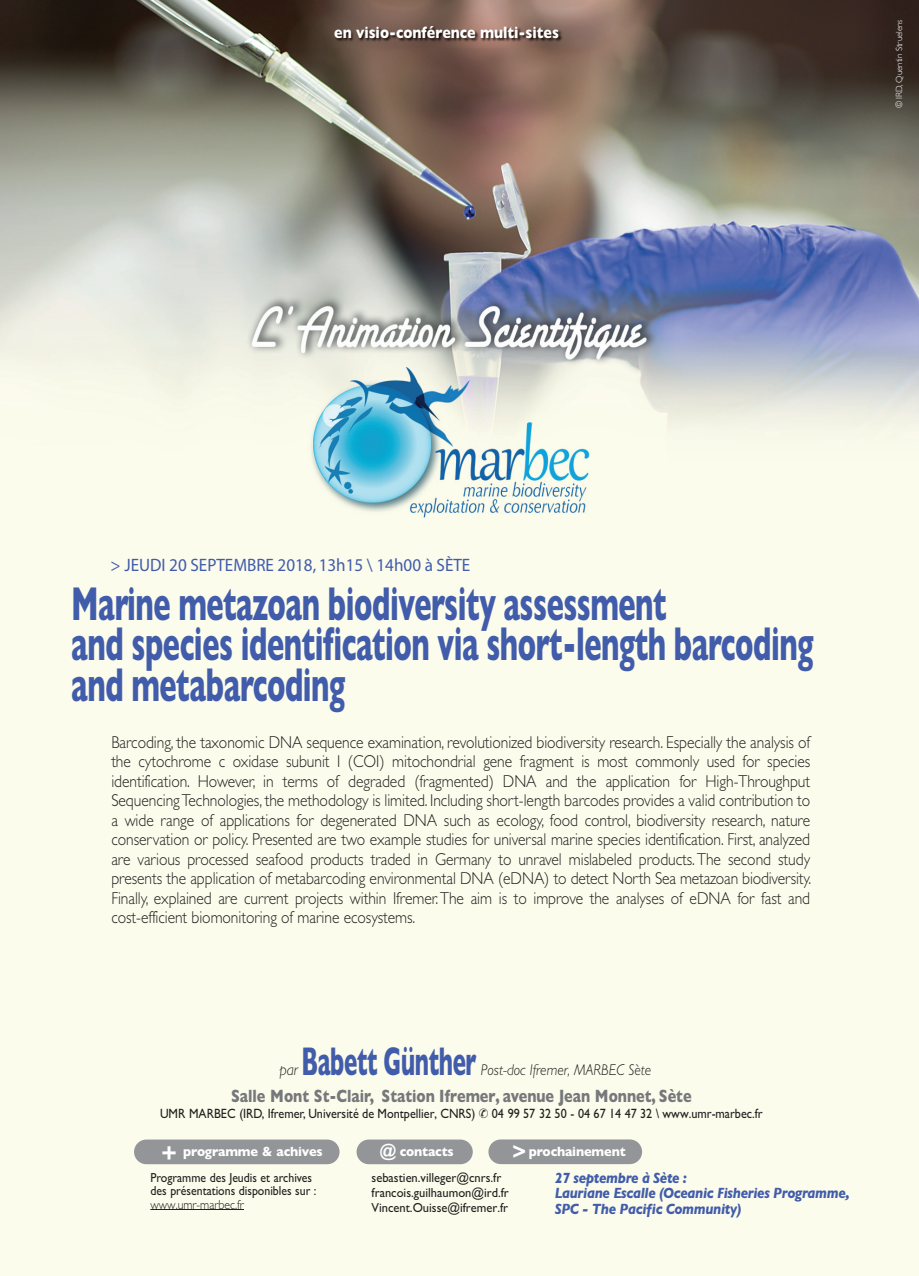
<style>
.page{position:relative;width:919px;height:1276px;background:#fff}
.page>*{position:absolute;margin:0;border:0;box-sizing:border-box;transform-origin:0 0}
.t1{font:700 48px/40.5px "Gill Sans";letter-spacing:-.015em;color:#415caa;scale:.6 1}
.t2{font:700 40.5px "Gill Sans";letter-spacing:-.015em;color:#415caa;scale:.55 1}
.t3{font:700 18px "Gill Sans";color:#76787b;scale:.8 1}
.t4{font:18px "Myriad";color:#415caa;scale:.95 1}
.t5{font:300 17.25px/19.5px "Gill Sans";letter-spacing:-.005em;color:#231f20;text-align:justify;scale:.9 1}
.t6{font:700 16.65px "Gill Sans";color:#fff;scale:.86 1}
.t7{font:italic 300 16.5px "Gill Sans";color:#231f20;scale:.9 1}
.t8{font:italic 300 15.6px "Gill Sans";color:#231f20;scale:.92 1}
.t9{font:italic 700 15px/15.8px "Gill Sans";letter-spacing:-.025em;color:#415caa;scale:.9 1}
.t10{font:13.5px "Gill Sans";color:#231f20;scale:.9 1}
.t11{font:700 13.5px "Gill Sans";letter-spacing:-.01em;color:#fff;scale:.95 1}
.t12{font:13.2px/15px "Gill Sans";color:#231f20;scale:.95 1}
.t13{font:13.2px/13.5px "Gill Sans";color:#231f20;scale:.9 1}
.t14{font:300 13.2px "Gill Sans";color:#231f20;scale:.9 1}
.t15{font:300 9px "Gill Sans";letter-spacing:-.01em;color:#fff}
.s1{font-style:italic}
.s2{font-size:22.5px}
.s3{font-size:24px}
.s4{font-size:18px}
</style>
<div class="page">
<img style="left:0;top:0;width:919px;height:1275px">
<img style="left:333px;top:23px;width:231px;height:24px">
<div style="left:134px;top:1139px;width:205px;height:25px;background:#939598;border-radius:12px"></div>
<div style="left:356px;top:1139px;width:117px;height:25px;background:#939598;border-radius:12px"></div>
<svg style="left:150px;top:1209px;width:94px;height:1px"></svg>
<div style="left:488px;top:1139px;width:154px;height:25px;background:#939598;border-radius:12px"></div>
<p class="t6" style="left:334px;top:26px;width:263px">en visio-conférence multi-sites</p>
<p class="t15" style="left:896px;top:108px;width:90px;rotate:-90deg"><span class="s1">©</span> IRD, Quentin Struelens</p>
<p class="t4" style="left:111px;top:558px;width:380px">&gt; JEUDI 20 SEPTEMBRE 2018, 13h15 \ 14h00 à SÈTE</p>
<h1 class="t1" style="left:71px;top:588px;width:1238px">Marine metazoan biodiversity assessment<br>and species identification via short-length barcoding and metabarcoding</h1>
<p class="t5" style="left:111px;top:734px;width:779px">Barcoding, the taxonomic DNA sequence examination, revolutionized biodiversity research. Especially the analysis of the cytochrome c oxidase subunit I (COI) mitochondrial gene fragment is most commonly used for species identification. However, in terms of degraded (fragmented) DNA and the application for High-Throughput Sequencing Technologies, the methodology is limited. Including short-length barcodes provides a valid contribution to a wide range of applications for degenerated DNA such as ecology, food control, biodiversity research, nature conservation or policy. Presented are two example studies for universal marine species identification. First, analyzed are various processed seafood products traded in Germany to unravel mislabeled products. The second study presents the application of metabarcoding environmental DNA (eDNA) to detect North Sea metazoan biodiversity.<br>Finally, explained are current projects within Ifremer. The aim is to improve the analyses of eDNA for fast and cost-efficient biomonitoring of marine ecosystems.</p>
<h2 class="t2" style="left:301px;top:1047px;width:320px">Babett Günther</h2>
<p class="t8" style="left:481px;top:1064px;width:187px">Post-doc Ifremer, MARBEC Sète</p>
<p class="t7" style="left:279px;top:1064px;width:22px">par</p>
<p class="t3" style="left:231px;top:1089px;width:577px">Salle Mont St-Clair, Station Ifremer, avenue Jean Monnet, Sète</p>
<p class="t10" style="left:160px;top:1109px;width:671px">UMR MARBEC (IRD, Ifremer, Université de Montpellier, CNRS) ✆ 04 99 57 32 50 - 04 67 14 47 32 \ www.umr-marbec.fr</p>
<p class="t11" style="left:512px;top:1146px;width:121px"><span class="s2">&gt;</span> prochainement</p>
<p class="t9" style="left:555px;top:1171px;width:329px">27 septembre à Sète :<br>Lauriane Escalle (Oceanic Fisheries Programme,<br>SPC - The Pacific Community)</p>
<p class="t11" style="left:161px;top:1146px;width:172px"><span class="s3">+</span> programme &amp; achives</p>
<p class="t11" style="left:380px;top:1146px;width:79px"><span class="s4">@</span> contacts</p>
<p class="t13" style="left:150px;top:1171px;width:186px">Programme des Jeudis et archives des présentations disponibles sur :</p>
<p class="t14" style="left:150px;top:1199px;width:105px">www.umr-marbec.fr</p>
<p class="t12" style="left:371px;top:1171px;width:146px">sebastien.villeger@cnrs.fr francois.guilhaumon@ird.fr<br>Vincent.Ouisse@ifremer.fr</p>
</div>
